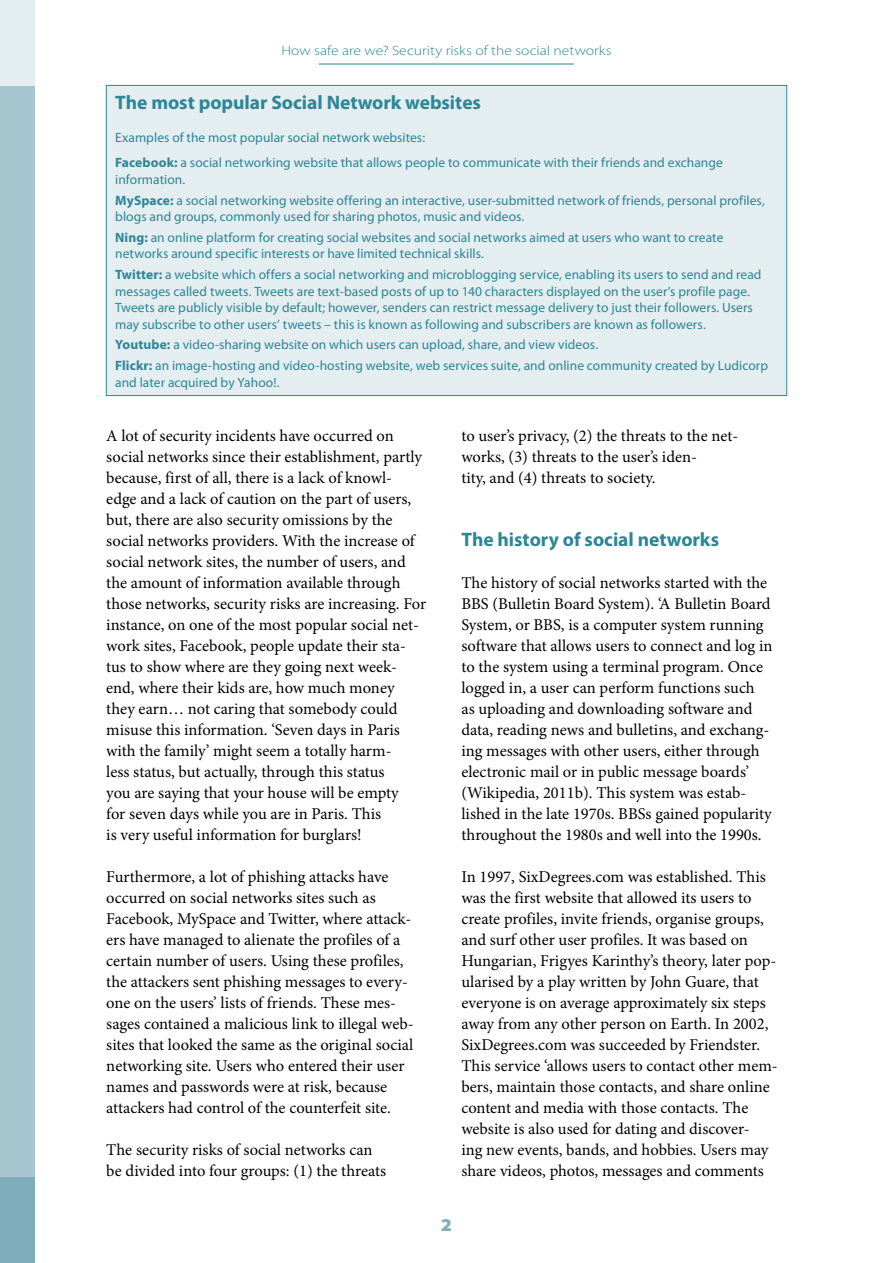
<style>
.page{position:relative;width:893px;height:1263px;background:#fff}
.page>*{position:absolute;margin:0;border:0;box-sizing:border-box;transform-origin:0 0}
.t1{font:700 19.5px "Myriad Pro";color:#2c8697}
.t2{font:900 semi-expanded 18px "Myriad Pro";color:#7eadbb}
.t3{font:16.5px/21px "Minion Pro";color:#000}
.t4{font:13.5px/20.7px "Myriad Pro";color:#2c8697}
.t5{font:300 13.5px "Myriad Pro";color:#2c8697;scale:1.15 1}
.s1{font-weight:700}
</style>
<div class="page">
<div style="left:0;top:85px;width:34px;height:1093px;background:#a8c6d0"></div>
<div style="left:0;top:0;width:34px;height:85px;background:#e4edf0"></div>
<div style="left:0;top:1178px;width:34px;height:85px;background:#7eadbb"></div>
<hr style="left:319px;top:64px;width:255px;height:1px;background:#2c8697">
<div style="left:106px;top:85px;width:681px;height:311px;background:#e4edf0"></div>
<p class="t5" style="left:281px;top:46px;width:289px">How safe are we? Security risks of the social networks</p>
<p class="t1" style="left:115px;top:95px;width:367px">The most popular Social Network websites</p>
<p class="t4" style="left:115px;top:127px;width:609px;line-height:25px">Examples of the most popular social network websites:<br><span class="s1">Facebook:</span> a social networking website that allows people to communicate with their friends and exchange</p>
<p class="t4" style="left:115px;top:170px;width:651px">information.<br><span class="s1">MySpace:</span> a social networking website offering an interactive, user-submitted network of friends, personal profiles,</p>
<p class="t4" style="left:115px;top:208px;width:610px">blogs and groups, commonly used for sharing photos, music and videos.<br><span class="s1">Ning:</span> an online platform for creating social websites and social networks aimed at users who want to create</p>
<p class="t4" style="left:115px;top:245px;width:648px">networks around specific interests or have limited technical skills.<br><span class="s1">Twitter:</span> a website which offers a social networking and microblogging service, enabling its users to send and read</p>
<p class="t4" style="left:115px;top:284px;width:639px;line-height:16.5px">messages called tweets. Tweets are text-based posts of up to 140 characters displayed on the user’s profile page.<br>Tweets are publicly visible by default; however, senders can restrict message delivery to just their followers. Users may subscribe to other users’ tweets – this is known as following and subscribers are known as followers.</p>
<p class="t4" style="left:115px;top:336px;width:654px"><span class="s1">Youtube:</span> a video-sharing website on which users can upload, share, and view videos.<br><span class="s1">Flickr:</span> an image-hosting and video-hosting website, web services suite, and online community created by Ludicorp</p>
<p class="t4" style="left:115px;top:373px;width:166px">and later acquired by Yahoo!.</p>
<p class="t3" style="left:106px;top:427px;width:321px">A lot of security incidents have occurred on social networks since their establishment, partly because, first of all, there is a lack of knowl&shy;edge and a lack of caution on the part of users, but, there are also security omissions by the social networks providers. With the increase of social network sites, the number of users, and the amount of information available through those networks, security risks are increasing. For instance, on one of the most popular social net&shy;work sites, Facebook, people update their sta&shy;tus to show where are they going next week&shy;end, where their kids are, how much money they earn… not caring that somebody could misuse this information. ‘Seven days in Paris with the family’ might seem a totally harm-<br>less status, but actually, through this status<br>you are saying that your house will be empty<br>for seven days while you are in Paris. This<br>is very useful information for burglars!</p>
<p class="t3" style="left:106px;top:868px;width:309px">Furthermore, a lot of phishing attacks have occurred on social networks sites such as Facebook, MySpace and Twitter, where attack&shy;ers have managed to alienate the profiles of a certain number of users. Using these profiles, the attackers sent phishing messages to every&shy;one on the users’ lists of friends. These mes&shy;sages contained a malicious link to illegal web&shy;sites that looked the same as the original social networking site. Users who entered their user names and passwords were at risk, because attackers had control of the counterfeit site.</p>
<p class="t3" style="left:106px;top:1141px;width:281px">The security risks of social networks can be divided into four groups: (1) the threats</p>
<p class="t3" style="left:461px;top:427px;width:278px">to user’s privacy, (2) the threats to the net&shy;works, (3) threats to the user’s iden-<br>tity, and (4) threats to society.</p>
<p class="t1" style="left:461px;top:532px;width:259px">The history of social networks</p>
<p class="t3" style="left:461px;top:574px;width:313px">The history of social networks started with the BBS (Bulletin Board System). ‘A Bulletin Board System, or BBS, is a computer system running software that allows users to connect and log in to the system using a terminal program. Once logged in, a user can perform functions such<br>as uploading and downloading software and data, reading news and bulletins, and exchang&shy;ing messages with other users, either through electronic mail or in public message boards’ (Wikipedia, 2011b). This system was estab&shy;lished in the late 1970s. BBSs gained popularity throughout the 1980s and well into the 1990s.</p>
<p class="t3" style="left:461px;top:868px;width:318px">In 1997, SixDegrees.com was established. This was the first website that allowed its users to create profiles, invite friends, organise groups, and surf other user profiles. It was based on Hungarian, Frigyes Karinthy’s theory, later pop&shy;ularised by a play written by John Guare, that everyone is on average approximately six steps away from any other person on Earth. In 2002, SixDegrees.com was succeeded by Friendster.<br>This service ‘allows users to contact other mem&shy;bers, maintain those contacts, and share online content and media with those contacts. The website is also used for dating and discover-<br>ing new events, bands, and hobbies. Users may share videos, photos, messages and comments</p>
<p class="t2" style="left:441px;top:1219px;width:13px">2</p>
</div>
